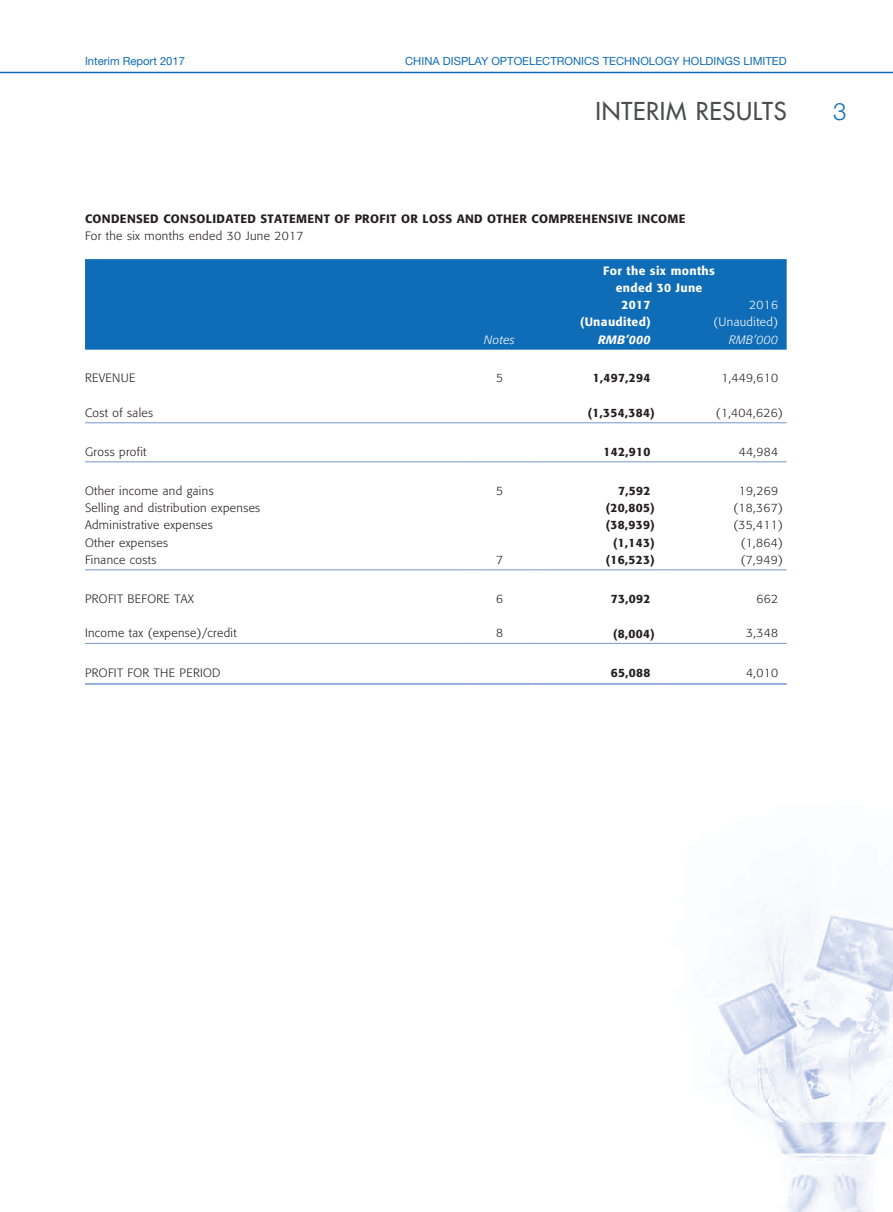
<style>
.page{position:relative;width:893px;height:1212px;background:#fff}
.page>*{position:absolute;margin:0;border:0;box-sizing:border-box;transform-origin:0 0}
.t1{font:500 24px "Futura Std";letter-spacing:.03em;color:#4b4c4d}
.t2{font:300 24px "Helvetica Neue LT Std";color:#0f6cb6}
.t3{font:300 12px "Formata";letter-spacing:.03em;color:#231f20}
.t4{font:500 12px "Formata";letter-spacing:.03em;color:#231f20}
.t5{font:500 12px "Formata";letter-spacing:.03em;color:#fff}
.t6{font:300 12px "Formata";letter-spacing:.03em;color:#fff}
.t7{font:italic 300 12px "Formata";letter-spacing:.03em;color:#fff}
.t8{font:italic 500 12px "Formata";letter-spacing:.03em;color:#fff}
.t9{font:11.25px "Helvetica Neue LT Std";color:#0f6cb6}
</style>
<div class="page">
<img style="left:0;top:71px;width:893px;height:1141px">
<hr style="left:0;top:72px;width:893px;height:1px;background:#0f6cb6">
<div style="left:85px;top:259px;width:702px;height:91px;background:#0f6cb6"></div>
<hr style="left:85px;top:422px;width:383px;height:1px;background:#7796cd">
<hr style="left:468px;top:422px;width:63px;height:1px;background:#7796cd">
<hr style="left:531px;top:422px;width:128px;height:1px;background:#7796cd">
<hr style="left:659px;top:422px;width:128px;height:1px;background:#7796cd">
<hr style="left:85px;top:461px;width:383px;height:1px;background:#7796cd">
<hr style="left:468px;top:461px;width:63px;height:1px;background:#7796cd">
<hr style="left:531px;top:461px;width:128px;height:1px;background:#7796cd">
<hr style="left:659px;top:461px;width:128px;height:1px;background:#7796cd">
<hr style="left:85px;top:569px;width:383px;height:1px;background:#7796cd">
<hr style="left:468px;top:569px;width:63px;height:1px;background:#7796cd">
<hr style="left:531px;top:569px;width:128px;height:1px;background:#7796cd">
<hr style="left:659px;top:569px;width:128px;height:1px;background:#7796cd">
<hr style="left:85px;top:643px;width:383px;height:1px;background:#7796cd">
<hr style="left:468px;top:643px;width:63px;height:1px;background:#7796cd">
<hr style="left:531px;top:643px;width:128px;height:1px;background:#7796cd">
<hr style="left:659px;top:643px;width:128px;height:1px;background:#7796cd">
<hr style="left:85px;top:683px;width:383px;height:2px;background:#7796cd">
<hr style="left:468px;top:683px;width:63px;height:2px;background:#7796cd">
<hr style="left:531px;top:683px;width:128px;height:2px;background:#7796cd">
<hr style="left:659px;top:683px;width:128px;height:2px;background:#7796cd">
<p class="t9" style="left:85px;top:54px;width:102px">INTERIM REPORT 2017</p>
<p class="t9" style="left:405px;top:54px;width:382px">CHI NA DISPLAY OPTOELECTRONICS TECHNOLOGY HOLDI NGS LI MITED</p>
<h1 class="t1" style="left:596px;top:96px;width:193px">INTERIM RESULTS</h1>
<p class="t4" style="left:85px;top:211px;width:602px">CONDENSED CONSOLIDATED STATEMENT OF PROFIT OR LOSS AND OTHER COMPREHENSIVE INCOME</p>
<p class="t3" style="left:85px;top:229px;width:220px">For the six months ended 30 June 2017</p>
<p class="t5" style="left:603px;top:263px;width:113px">For the six months</p>
<p class="t5" style="left:616px;top:280px;width:88px">ended 30 June</p>
<p class="t5" style="left:622px;top:297px;width:31px">2017</p>
<p class="t6" style="left:749px;top:298px;width:31px">2016</p>
<p class="t5" style="left:580px;top:315px;width:72px">(Unaudited)</p>
<p class="t6" style="left:713px;top:315px;width:66px">(Unaudited)</p>
<p class="t7" style="left:484px;top:332px;width:32px">Notes</p>
<p class="t8" style="left:598px;top:332px;width:54px">RMB’000</p>
<p class="t7" style="left:729px;top:332px;width:51px">RMB’000</p>
<p class="t3" style="left:85px;top:371px;width:52px">REVENUE</p>
<p class="t3" style="left:496px;top:371px;width:8px">5</p>
<p class="t4" style="left:593px;top:371px;width:59px">1,497,294</p>
<p class="t3" style="left:721px;top:371px;width:58px">1,449,610</p>
<p class="t3" style="left:85px;top:406px;width:70px">Cost of sales</p>
<p class="t4" style="left:588px;top:405px;width:68px">(1,354,384)</p>
<p class="t3" style="left:716px;top:406px;width:68px">(1,404,626)</p>
<p class="t3" style="left:85px;top:445px;width:63px">Gross profit</p>
<p class="t4" style="left:603px;top:444px;width:49px">142,910</p>
<p class="t3" style="left:739px;top:445px;width:41px">44,984</p>
<p class="t3" style="left:85px;top:484px;width:130px">Other income and gains</p>
<p class="t3" style="left:496px;top:484px;width:8px">5</p>
<p class="t4" style="left:618px;top:483px;width:34px">7,592</p>
<p class="t3" style="left:739px;top:484px;width:41px">19,269</p>
<p class="t3" style="left:85px;top:501px;width:177px">Selling and distribution expenses</p>
<p class="t4" style="left:606px;top:501px;width:50px">(20,805)</p>
<p class="t3" style="left:733px;top:501px;width:51px">(18,367)</p>
<p class="t3" style="left:85px;top:518px;width:129px">Administrative expenses</p>
<p class="t4" style="left:606px;top:518px;width:50px">(38,939)</p>
<p class="t3" style="left:733px;top:518px;width:51px">(35,411)</p>
<p class="t3" style="left:85px;top:535px;width:85px">Other expenses</p>
<p class="t4" style="left:613px;top:535px;width:43px">(1,143)</p>
<p class="t3" style="left:741px;top:535px;width:44px">(1,864)</p>
<p class="t3" style="left:85px;top:553px;width:73px">Finance costs</p>
<p class="t3" style="left:496px;top:553px;width:8px">7</p>
<p class="t4" style="left:606px;top:552px;width:50px">(16,523)</p>
<p class="t3" style="left:741px;top:553px;width:44px">(7,949)</p>
<p class="t3" style="left:85px;top:592px;width:110px">PROFIT BEFORE TAX</p>
<p class="t3" style="left:496px;top:592px;width:8px">6</p>
<p class="t4" style="left:611px;top:591px;width:41px">73,092</p>
<p class="t3" style="left:756px;top:592px;width:23px">662</p>
<p class="t3" style="left:85px;top:626px;width:153px">Income tax (expense)/credit</p>
<p class="t3" style="left:496px;top:626px;width:8px">8</p>
<p class="t4" style="left:613px;top:626px;width:43px">(8,004)</p>
<p class="t3" style="left:746px;top:626px;width:33px">3,348</p>
<p class="t3" style="left:85px;top:665px;width:137px">PROFIT FOR THE PERIOD</p>
<p class="t4" style="left:611px;top:665px;width:41px">65,088</p>
<p class="t3" style="left:746px;top:665px;width:33px">4,010</p>
<h1 class="t2" style="left:833px;top:97px;width:15px">3</h1>
</div>
